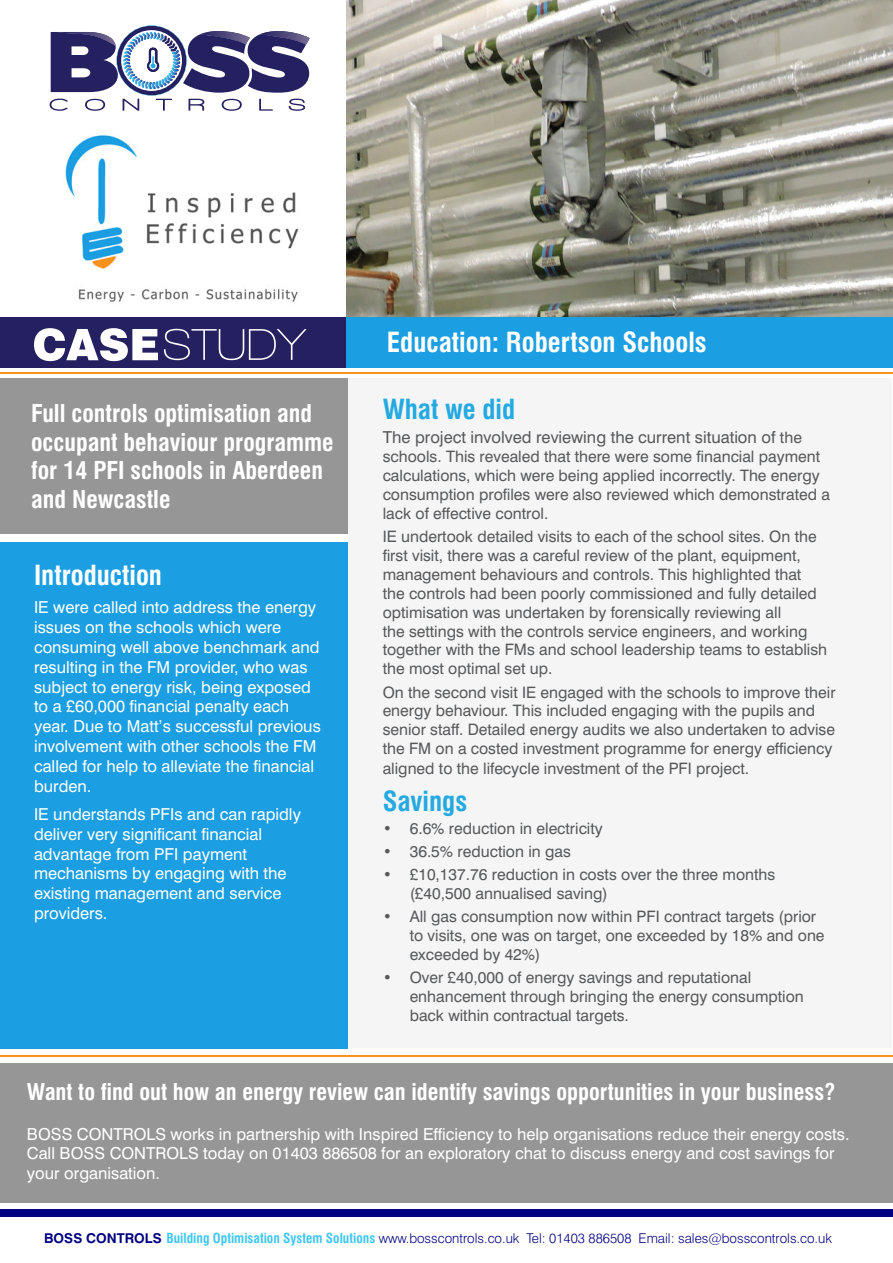
<style>
.page{position:relative;width:893px;height:1263px;background:#fff}
.page>*{position:absolute;margin:0;border:0;box-sizing:border-box;transform-origin:0 0}
.t1{font:700 condensed 27px "Swiss 721 BT";color:#fff}
.t2{font:700 condensed 27px "Swiss 721 BT";color:#24aae1}
.t3{font:700 condensed 24px/28.8px "Swiss 721 BT";color:#fff}
.t4{font:700 condensed 22.5px "Swiss 721 BT";color:#fff}
.t5{font:16.5px/19.8px "Swiss 721 BT";color:#fff}
.t6{font:16.5px "Swiss 721 BT";color:#57585a}
.t7{font:15.75px/18.9px "Swiss 721 BT";color:#57585a}
.t8{font:300 13.5px "Swiss 721 BT";color:#000080}
.s1{font-size:15.75px}
.s2{font-weight:700}
.s3{font-weight:700;font-stretch:condensed;color:#40c7f4}
</style>
<div class="page">
<div style="left:0;top:542px;width:348px;height:506px;background:#1b9ee2"></div>
<img style="left:65px;top:135px;width:234px;height:167px">
<div style="left:0;top:318px;width:347px;height:50px;background:#252161"></div>
<div style="left:349px;top:378px;width:543px;height:670px;background:#f5f5f5"></div>
<div style="left:0;top:378px;width:347px;height:156px;background:#969696"></div>
<img style="left:347px;top:0;width:546px;height:318px">
<div style="left:347px;top:318px;width:546px;height:50px;background:#1b9ee2"></div>
<hr style="left:0;top:372px;width:893px;height:2px;background:#f8931d">
<hr style="left:0;top:1055px;width:893px;height:2px;background:#f8931d">
<div style="left:0;top:1209px;width:893px;height:7px;background:#000080"></div>
<div style="left:0;top:1063px;width:893px;height:139px;background:#969696"></div>
<svg style="left:50px;top:26px;width:260px;height:85px"></svg>
<img style="left:201px;top:31px;width:49px;height:14px">
<svg style="left:164px;top:329px;width:143px;height:31px"></svg>
<svg style="left:34px;top:328px;width:124px;height:33px"></svg>
<p class="t3" style="left:31px;top:399px;width:304px">Full controls optimisation and occupant behaviour programme for 14 PFI schools in Aberdeen and Newcastle</p>
<p class="t1" style="left:34px;top:559px;width:130px">Introduction</p>
<p class="t5" style="left:34px;top:597px;width:288px">IE were called into address the energy issues on the schools which were consuming well above benchmark and resulting in the FM provider, who was subject to energy risk, being exposed to a £60,000 financial penalty each year. Due to Matt’s successful previous involvement with other schools the FM called for help to alleviate the financial burden.</p>
<p class="t5" style="left:34px;top:804px;width:269px">IE understands PFIs and can rapidly deliver very significant financial advantage from PFI payment mechanisms by engaging with the existing management and service providers.</p>
<p class="t1" style="left:387px;top:326px;width:321px">Education: Robertson Schools</p>
<p class="t2" style="left:383px;top:393px;width:134px">What we did</p>
<p class="t6" style="left:383px;top:427px;width:421px">The project involved reviewing the current situation of <span class="s1">the</span></p>
<p class="t7" style="left:383px;top:447px;width:449px">schools. This revealed that there were some financial payment calculations, which were being applied incorrectly. The energy consumption profiles were also reviewed which demonstrated a lack of effective control.</p>
<p class="t7" style="left:383px;top:527px;width:446px">IE undertook detailed visits to each of the school sites. On the first visit, there was a careful review of the plant, equipment, management behaviours and controls. This highlighted that the controls had been poorly commissioned and fully detailed optimisation was undertaken by forensically reviewing all<br>the settings with the controls service engineers, and working together with the FMs and school leadership teams to establish the most optimal set up.</p>
<p class="t7" style="left:383px;top:682px;width:454px">On the second visit IE engaged with the schools to improve their energy behaviour. This included engaging with the pupils and senior staff. Detailed energy audits we also undertaken to advise the FM on a costed investment programme for energy efficiency aligned to the lifecycle investment of the PFI project.</p>
<p class="t2" style="left:383px;top:785px;width:86px">Savings</p>
<p class="t7" style="left:383px;top:819px;width:222px">• 6.6% reduction in electricity</p>
<p class="t7" style="left:383px;top:842px;width:190px">• 36.5% reduction in gas</p>
<p class="t7" style="left:410px;top:865px;width:367px;text-indent:-27px">• £10,137.76 reduction in costs over the three months (£40,500 annualised saving)</p>
<p class="t7" style="left:410px;top:907px;width:416px;text-indent:-27px">• All gas consumption now within PFI contract targets (prior to visits, one was on target, one exceeded by 18% and one exceeded by 42%)</p>
<p class="t7" style="left:410px;top:968px;width:396px;text-indent:-27px">• Over £40,000 of energy savings and reputational enhancement through bringing the energy consumption back within contractual targets.</p>
<p class="t4" style="left:27px;top:1078px;width:810px">Want to find out how an energy review can identify savings opportunities in your business?</p>
<p class="t5" style="left:27px;top:1124px;width:824px">BOSS CONTROLS works in partnership with Inspired Efficiency to help organisations reduce their energy costs.<br>Call BOSS CONTROLS today on 01403 886508 for an exploratory chat to discuss energy and cost savings for your organisation.</p>
<p class="t8" style="left:44px;top:1230px;width:789px"><span class="s2">BOSS CONTROLS</span> <span class="s3">Building Optimisation System Solutions</span> www.bosscontrols.co.uk Tel: 01403 886508 Email: sales@bosscontrols.co.uk</p>
</div>
